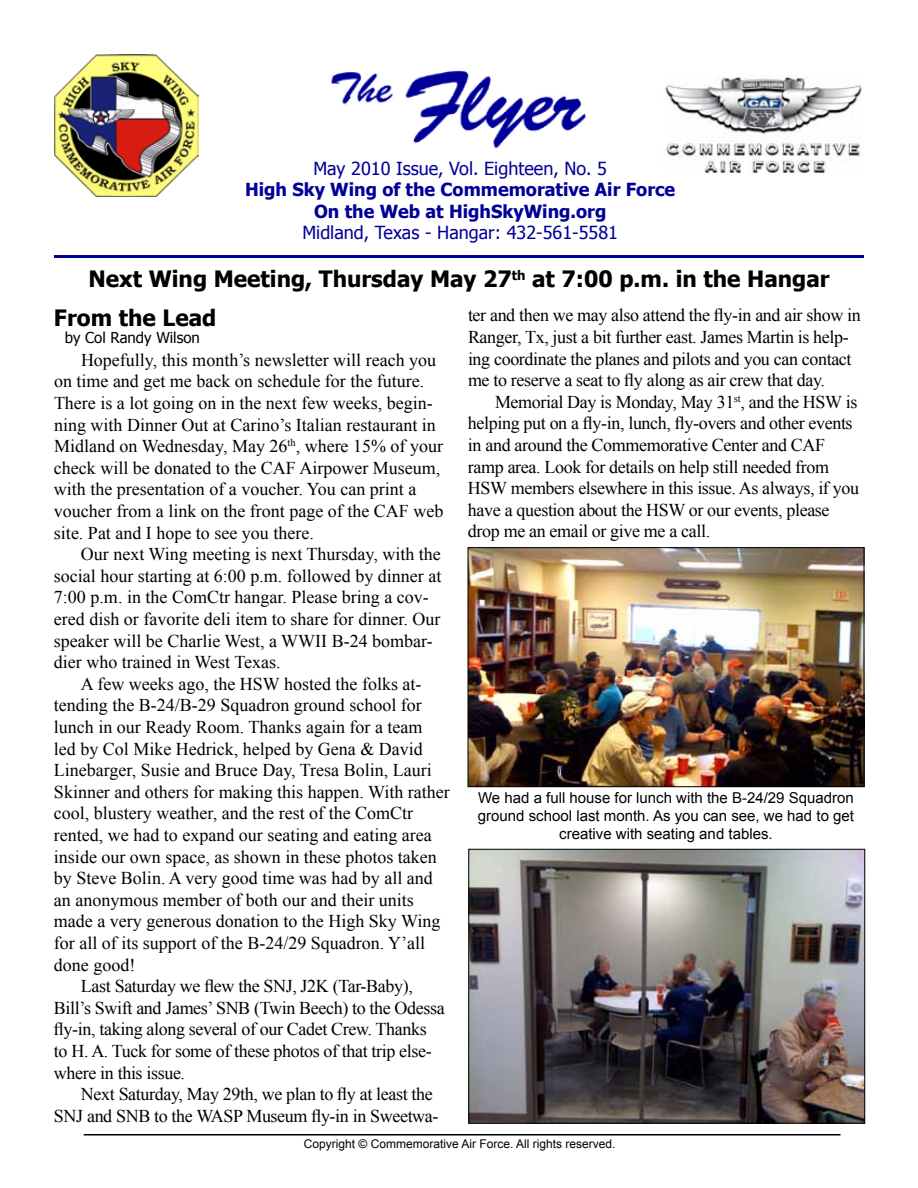
<style>
.page{position:relative;width:918px;height:1188px;background:#fff}
.page>*{position:absolute;margin:0;border:0;box-sizing:border-box;transform-origin:0 0}
.t1{font:700 22.5px/39px "Tahoma";color:#000}
.t2{font:18px/21.6px "Times New Roman";color:#000}
.t3{font:18px/21.6px "Times New Roman";letter-spacing:-.02em;color:#000}
.t4{font:18px "Tahoma";color:#009}
.t5{font:700 18px/21.6px "Tahoma";color:#009;text-align:center}
.t6{font:15px/18px "Arial";color:#000;text-align:center}
.t7{font:15px "Tahoma";color:#000}
.t8{font:12px "Arial";color:#000}
</style>
<div class="page">
<img style="left:330px;top:70px;width:257px;height:79px">
<hr style="left:54px;top:255px;width:810px;height:3px;background:#009">
<hr style="left:84px;top:1134px;width:757px;height:2px;background:#000">
<img style="left:54px;top:54px;width:144px;height:142px">
<img style="left:665px;top:76px;width:197px;height:99px">
<img style="left:470px;top:549px;width:392px;height:236px">
<div style="left:468px;top:547px;width:396px;height:240px;border:1px solid #000"></div>
<img style="left:470px;top:851px;width:393px;height:271px">
<div style="left:468px;top:849px;width:397px;height:275px;border:1px solid #000"></div>
<p class="t4" style="left:313px;top:156px;width:295px">May 2010 Issue, Vol. Eighteen, No. 5</p>
<p class="t5" style="left:245px;top:178px;width:432px">High Sky Wing of the Commemorative Air Force<br>On the Web at HighSkyWing.org</p>
<p class="t4" style="left:302px;top:221px;width:317px">Midland, Texas - Hangar: 432-561-5581</p>
<p class="t1" style="left:54px;top:258px;width:777px;text-indent:34px">Next Wing Meeting, Thursday May 27<sup>th</sup> at 7:00 p.m. in the Hangar<br>From the Lead</p>
<p class="t7" style="left:65px;top:327px;width:137px">by Col Randy Wilson</p>
<p class="t2" style="left:54px;top:349px;width:391px;text-indent:27px">Hopefully, this month’s newsletter will reach you on time and get me back on schedule for the future.<br>There is a lot going on in the next few weeks, begin&shy;ning with Dinner Out at Carino’s Italian restaurant in Midland on Wednesday, May 26<sup>th</sup>, where 15% of your check will be donated to the CAF Airpower Museum, with the presentation of a voucher. You can print a voucher from a link on the front page of the CAF web site. Pat and I hope to see you there.</p>
<p class="t2" style="left:54px;top:543px;width:389px;text-indent:27px">Our next Wing meeting is next Thursday, with the social hour starting at 6:00 p.m. followed by dinner at 7:00 p.m. in the ComCtr hangar. Please bring a cov&shy;ered dish or favorite deli item to share for dinner. Our speaker will be Charlie West, a WWII B-24 bombar&shy;dier who trained in West Texas.</p>
<p class="t2" style="left:81px;top:673px;width:342px">A few weeks ago, the HSW hosted the folks at-</p>
<p class="t2" style="left:54px;top:694px;width:369px">tending the B-24/B-29 Squadron ground school for</p>
<p class="t2" style="left:54px;top:716px;width:370px">lunch in our Ready Room. Thanks again for a team</p>
<p class="t2" style="left:54px;top:738px;width:370px">led by Col Mike Hedrick, helped by Gena &amp; David</p>
<p class="t2" style="left:54px;top:759px;width:379px">Linebarger, Susie and Bruce Day, Tresa Bolin, Lauri</p>
<p class="t2" style="left:54px;top:781px;width:397px">Skinner and others for making this happen. With rather</p>
<p class="t2" style="left:54px;top:802px;width:361px">cool, blustery weather, and the rest of the ComCtr</p>
<p class="t2" style="left:54px;top:824px;width:379px">rented, we had to expand our seating and eating area</p>
<p class="t2" style="left:54px;top:846px;width:384px">inside our own space, as shown in these photos taken</p>
<p class="t2" style="left:54px;top:867px;width:380px">by Steve Bolin. A very good time was had by all and</p>
<p class="t2" style="left:54px;top:889px;width:361px">an anonymous member of both our and their units</p>
<p class="t2" style="left:54px;top:910px;width:388px">made a very generous donation to the High Sky Wing</p>
<p class="t2" style="left:54px;top:932px;width:373px">for all of its support of the B-24/29 Squadron. Y’all</p>
<p class="t2" style="left:54px;top:954px;width:83px">done good!</p>
<p class="t3" style="left:81px;top:975px;width:333px">Last Saturday we flew the SNJ, J2K (Tar-Baby),</p>
<p class="t3" style="left:54px;top:997px;width:392px">Bill’s Swift and James’ SNB (Twin Beech) to the Odessa</p>
<p class="t3" style="left:54px;top:1018px;width:374px">fly-in, taking along several of our Cadet Crew. Thanks</p>
<p class="t3" style="left:54px;top:1040px;width:379px">to H. A. Tuck for some of these photos of that trip else-</p>
<p class="t3" style="left:54px;top:1062px;width:133px">where in this issue.</p>
<p class="t3" style="left:81px;top:1083px;width:353px">Next Saturday, May 29th, we plan to fly at least the</p>
<p class="t3" style="left:54px;top:1105px;width:386px">SNJ and SNB to the WASP Museum fly-in in Sweetwa-</p>
<p class="t3" style="left:468px;top:304px;width:394px">ter and then we may also attend the fly-in and air show in Ranger, Tx, just a bit further east. James Martin is help&shy;ing coordinate the planes and pilots and you can contact me to reserve a seat to fly along as air crew that day.</p>
<p class="t3" style="left:468px;top:391px;width:393px;text-indent:27px">Memorial Day is Monday, May 31<sup>st</sup>, and the HSW is helping put on a fly-in, lunch, fly-overs and other events in and around the Commemorative Center and CAF ramp area. Look for details on help still needed from HSW members elsewhere in this issue. As always, if you have a question about the HSW or our events, please drop me an email or give me a call.</p>
<p class="t6" style="left:478px;top:789px;width:378px">We had a full house for lunch with the B-24/29 Squadron ground school last month. As you can see, we had to get creative with seating and tables.</p>
<p class="t8" style="left:304px;top:1136px;width:313px">Copyright © Commemorative Air Force. All rights reserved.</p>
</div>
